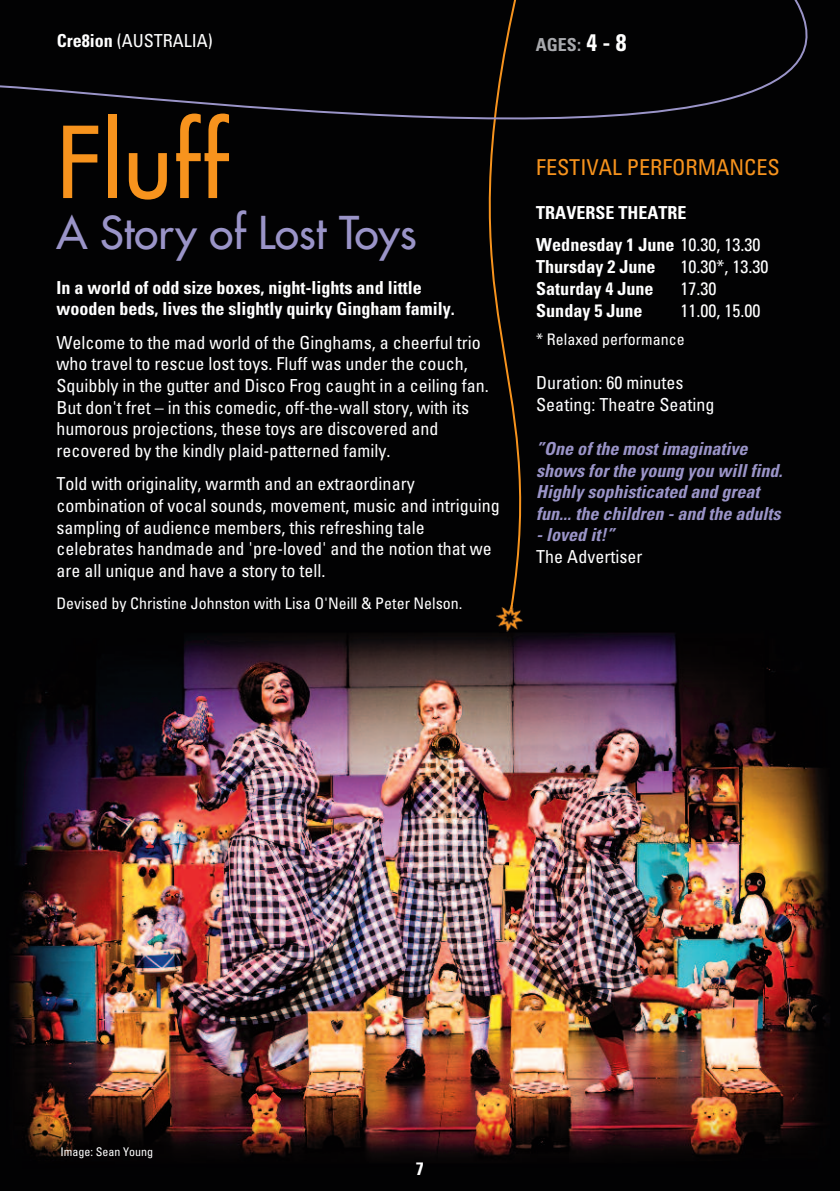
<style>
.page{position:relative;width:840px;height:1191px;background:#fff}
.page>*{position:absolute;margin:0;border:0;box-sizing:border-box;transform-origin:0 0}
.t1{font:96px "Futura";color:#f7931d}
.t2{font:44px "Futura";color:#9a94c8}
.t3{font:condensed 22px "Univers";color:#f7931d}
.t4{font:condensed 18px/21.6px "Univers";color:#fff}
.t5{font:700 condensed 18px/32px "Univers";color:#fff}
.t6{font:italic 700 condensed 18px/21.6px "Univers";color:#9a94c8}
.t7{font:700 condensed 18px "Univers";color:#a8a9ad}
.t8{font:condensed 16px "Univers";color:#fff}
.t9{font:condensed 12px "Univers";color:#fff}
.s1{font-weight:700}
.s2{font-size:24px;color:#fff}
.s3{font-weight:400}
</style>
<div class="page">
<img style="left:0;top:195px;width:839px;height:996px">
<div style="left:439px;top:195px;width:112px;height:417px;background:#020203"></div>
<img style="left:494px;top:603px;width:30px;height:30px">
<div style="left:0;top:0;width:839px;height:195px;background:#020203"></div>
<p class="t4" style="left:57px;top:30px;width:157px"><span class="s1">Cre8ion</span> (AUSTRALIA)</p>
<p class="t7" style="left:535px;top:35px;width:92px">AGES: <span class="s2">4 - 8</span></p>
<h1 class="t1" style="left:56px;top:115px;width:172px">Fluff</h1>
<h2 class="t2" style="left:57px;top:211px;width:361px">A Story of Lost Toys</h2>
<p class="t5" style="left:56px;top:276px;width:399px;line-height:21.6px">In a world of odd size boxes, night-lights and little wooden beds, lives the slightly quirky Gingham family.</p>
<p class="t4" style="left:56px;top:332px;width:433px">Welcome to the mad world of the Ginghams, a cheerful trio who travel to rescue lost toys. Fluff was under the couch, Squibbly in the gutter and Disco Frog caught in a ceiling fan.<br>But don't fret – in this comedic, off-the-wall story, with its humorous projections, these toys are discovered and recovered by the kindly plaid-patterned family.</p>
<p class="t4" style="left:56px;top:473px;width:444px">Told with originality, warmth and an extraordinary combination of vocal sounds, movement, music and intriguing sampling of audience members, this refreshing tale celebrates handmade and 'pre-loved' and the notion that we are all unique and have a story to tell.</p>
<p class="t8" style="left:56px;top:594px;width:407px">Devised by Christine Johnston with Lisa O'Neill &amp; Peter Nelson.</p>
<p class="t3" style="left:536px;top:155px;width:245px">FESTIVAL PERFORMANCES</p>
<p class="t5" style="left:536px;top:197px;width:225px">TRAVERSE THEATRE<br>Wednesday 1 June <span class="s3">10.30, 13.30</span></p>
<p class="t5" style="left:536px;top:251px;width:120px">Thursday 2 June</p>
<p class="t4" style="left:680px;top:256px;width:89px">10.30*, 13.30</p>
<p class="t5" style="left:536px;top:273px;width:118px">Saturday 4 June</p>
<p class="t4" style="left:680px;top:278px;width:37px">17.30</p>
<p class="t5" style="left:536px;top:295px;width:107px">Sunday 5 June</p>
<p class="t4" style="left:680px;top:300px;width:81px">11.00, 15.00</p>
<p class="t8" style="left:536px;top:330px;width:150px">* Relaxed performance</p>
<p class="t4" style="left:536px;top:372px;width:180px">Duration: 60 minutes<br>Seating: Theatre Seating</p>
<p class="t6" style="left:536px;top:438px;width:247px">”One of the most imaginative shows for the young you will find.<br>Highly sophisticated and great fun... the children - and the adults</p>
<p class="t6" style="left:536px;top:524px;width:79px">- loved it!”</p>
<p class="t4" style="left:536px;top:546px;width:107px">The Advertiser</p>
<p class="t9" style="left:60px;top:1144px;width:94px">Image: Sean Young</p>
<p class="t5" style="left:415px;top:1152px;width:9px">7</p>
</div>
